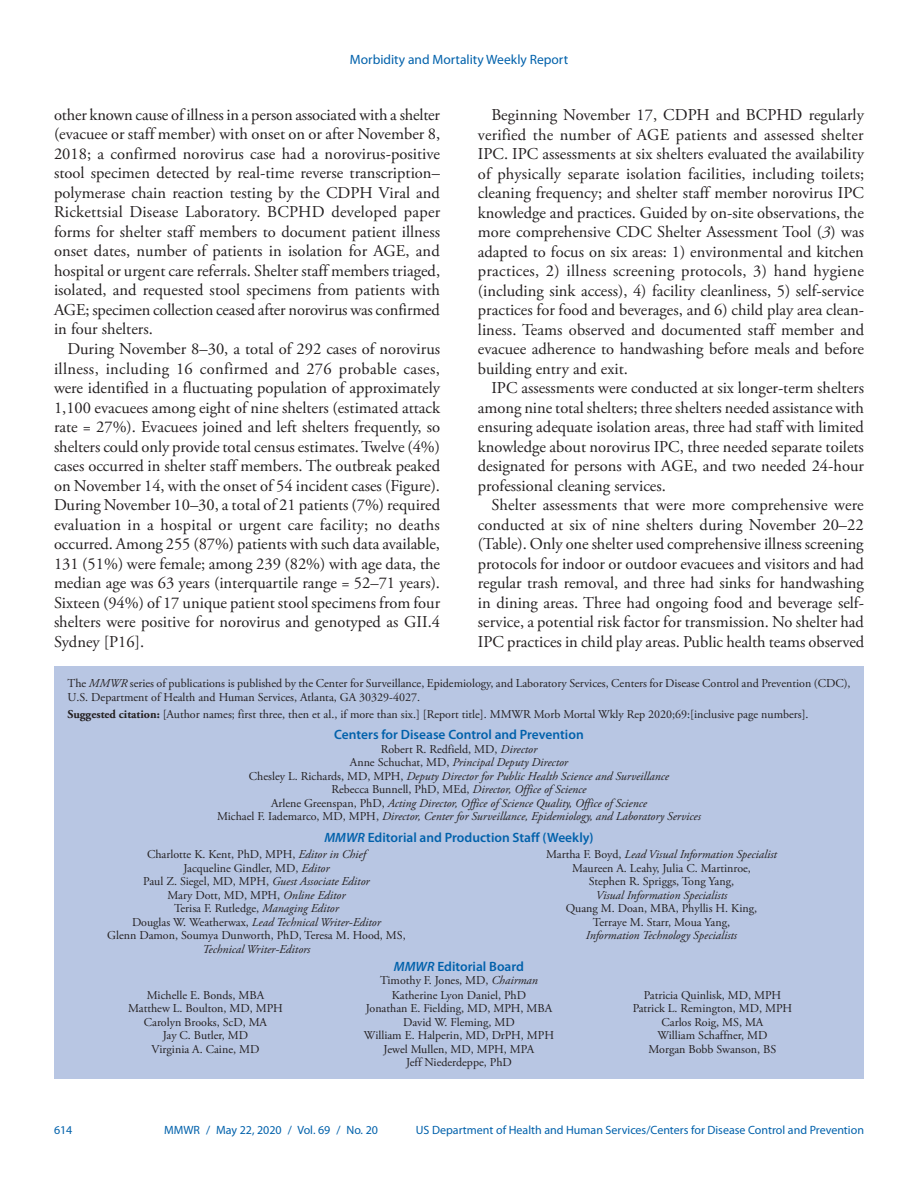
<style>
.page{position:relative;width:918px;height:1188px;background:#fff}
.page>*{position:absolute;margin:0;border:0;box-sizing:border-box;transform-origin:0 0}
.Paragraph{font:16.5px/19.5px "Adobe Garamond Pro";color:#231f20;text-align:justify}
.t1{font:600 13.5px "Myriad Pro";color:#0161ab}
.t2{font:13.5px "Myriad Pro";color:#0161ab}
.t3{font:12px/13.5px "Adobe Garamond Pro";color:#231f20;text-align:center}
.t4{font:italic 12px/13.5px "Adobe Garamond Pro";color:#231f20;text-align:center}
.t5{font:12px "Myriad Pro";color:#0161ab}
.s1{font-style:italic}
.s2{font-weight:700}
.s3{font-style:normal}
</style>
<div class="page">
<div style="left:54px;top:666px;width:810px;height:413px;background:#b8c6e3"></div>
<p class="t2" style="left:350px;top:51px;width:220px">Morbidity and Mortality Weekly Report</p>
<p class="Paragraph" style="left:54px;top:106px;width:388px">other known cause of illness in a person associated with a shelter (evacuee or staff member) with onset on or after November 8, 2018; a confirmed norovirus case had a norovirus-positive stool specimen detected by real-time reverse transcription– polymerase chain reaction testing by the CDPH Viral and Rickettsial Disease Laboratory. BCPHD developed paper forms for shelter staff members to document patient illness onset dates, number of patients in isolation for AGE, and hospital or urgent care referrals. Shelter staff members triaged, isolated, and requested stool specimens from patients with AGE; specimen collection ceased after norovirus was confirmed in four shelters.</p>
<p class="Paragraph" style="left:54px;top:340px;width:388px;text-indent:13px">During November 8–30, a total of 292 cases of norovirus illness, including 16 confirmed and 276 probable cases, were identified in a fluctuating population of approximately 1,100 evacuees among eight of nine shelters (estimated attack rate = 27%). Evacuees joined and left shelters frequently, so shelters could only provide total census estimates. Twelve (4%) cases occurred in shelter staff members. The outbreak peaked on November 14, with the onset of 54 incident cases (Figure).<br>During November 10–30, a total of 21 patients (7%) required evaluation in a hospital or urgent care facility; no deaths occurred. Among 255 (87%) patients with such data available, 131 (51%) were female; among 239 (82%) with age data, the median age was 63 years (interquartile range = 52–71 years).<br>Sixteen (94%) of 17 unique patient stool specimens from four shelters were positive for norovirus and genotyped as GII.4<br>Sydney [P16].</p>
<p class="Paragraph" style="left:478px;top:106px;width:388px;text-indent:13px">Beginning November 17, CDPH and BCPHD regularly verified the number of AGE patients and assessed shelter IPC. IPC assessments at six shelters evaluated the availability of physically separate isolation facilities, including toilets; cleaning frequency; and shelter staff member norovirus IPC knowledge and practices. Guided by on-site observations, the more comprehensive CDC Shelter Assessment Tool (<span class="s1">3</span>) was adapted to focus on six areas: 1) environmental and kitchen practices, 2) illness screening protocols, 3) hand hygiene (including sink access), 4) facility cleanliness, 5) self-service practices for food and beverages, and 6) child play area clean&shy;liness. Teams observed and documented staff member and evacuee adherence to handwashing before meals and before building entry and exit.</p>
<p class="Paragraph" style="left:478px;top:379px;width:388px;text-indent:13px">IPC assessments were conducted at six longer-term shelters among nine total shelters; three shelters needed assistance with ensuring adequate isolation areas, three had staff with limited knowledge about norovirus IPC, three needed separate toilets designated for persons with AGE, and two needed 24-hour professional cleaning services.</p>
<p class="Paragraph" style="left:478px;top:496px;width:388px;text-indent:13px">Shelter assessments that were more comprehensive were conducted at six of nine shelters during November 20–22 (Table). Only one shelter used comprehensive illness screening protocols for indoor or outdoor evacuees and visitors and had regular trash removal, and three had sinks for handwashing in dining areas. Three had ongoing food and beverage self&shy;service, a potential risk factor for transmission. No shelter had IPC practices in child play areas. Public health teams observed</p>
<p class="t3" style="left:68px;top:677px;width:785px;text-align:left">The <span class="s1">MMWR</span> series of publications is published by the Center for Surveillance, Epidemiology, and Laboratory Services, Centers for Disease Control and Prevention (CDC),<br>U.S. Department of Health and Human Services, Atlanta, GA 30329-4027.</p>
<p class="t3" style="left:68px;top:708px;width:743px"><span class="s2">Suggested citation:</span> [Author names; first three, then et al., if more than six.] [Report title]. MMWR Morb Mortal Wkly Rep 2020;69:[inclusive page numbers].</p>
<p class="t1" style="left:334px;top:726px;width:251px">Centers for Disease Control and Prevention</p>
<p class="t4" style="left:217px;top:743px;width:485px"><span class="s3">Robert R. Redfield, MD,</span> Director<br><span class="s3">Anne Schuchat, MD,</span> Principal Deputy Director<br><span class="s3">Chesley L. Richards, MD, MPH,</span> Deputy Director for Public Health Science and Surveillance<br><span class="s3">Rebecca Bunnell, PhD, MEd,</span> Director, Office of Science<br><span class="s3">Arlene Greenspan, PhD,</span> Acting Director, Office of Science Quality, Office of Science<br><span class="s3">Michael F. Iademarco, MD, MPH,</span> Director, Center for Surveillance, Epidemiology, and Laboratory Services</p>
<p class="t1" style="left:324px;top:829px;width:271px"><span class="s1">MMWR</span> Editorial and Production Staff (Weekly)</p>
<p class="t3" style="left:107px;top:848px;width:300px">Charlotte K. Kent, PhD, MPH, <span class="s1">Editor in Chief<br></span>Jacqueline Gindler, MD, <span class="s1">Editor<br></span>Paul Z. Siegel, MD, MPH, <span class="s1">Guest Associate Editor<br></span>Mary Dott, MD, MPH, <span class="s1">Online Editor<br></span>Terisa F. Rutledge, <span class="s1">Managing Editor<br></span>Douglas W. Weatherwax, <span class="s1">Lead Technical Writer-Editor<br></span>Glenn Damon, Soumya Dunworth, PhD, Teresa M. Hood, MS,</p>
<p class="t4" style="left:203px;top:942px;width:109px">Technical Writer-Editors</p>
<p class="t3" style="left:546px;top:848px;width:232px">Martha F. Boyd, <span class="s1">Lead Visual Information Specialist<br></span>Maureen A. Leahy, Julia C. Martinroe,<br>Stephen R. Spriggs, Tong Yang,</p>
<p class="t4" style="left:596px;top:888px;width:133px">Visual Information Specialists</p>
<p class="t3" style="left:566px;top:902px;width:193px">Quang M. Doan, MBA, Phyllis H. King,<br>Terraye M. Starr, Moua Yang,</p>
<p class="t4" style="left:586px;top:929px;width:153px">Information Technology Specialists</p>
<p class="t1" style="left:394px;top:958px;width:132px"><span class="s1">MMWR</span> Editorial Board</p>
<p class="t3" style="left:380px;top:974px;width:159px">Timothy F. Jones, MD, <span class="s1">Chairman</span></p>
<p class="t3" style="left:128px;top:989px;width:156px">Michelle E. Bonds, MBA<br>Matthew L. Boulton, MD, MPH<br>Carolyn Brooks, ScD, MA<br>Jay C. Butler, MD<br>Virginia A. Caine, MD</p>
<p class="t3" style="left:364px;top:989px;width:192px">Katherine Lyon Daniel, PhD<br>Jonathan E. Fielding, MD, MPH, MBA<br>David W. Fleming, MD<br>William E. Halperin, MD, DrPH, MPH<br>Jewel Mullen, MD, MPH, MPA<br>Jeff Niederdeppe, PhD</p>
<p class="t3" style="left:633px;top:989px;width:161px">Patricia Quinlisk, MD, MPH<br>Patrick L. Remington, MD, MPH<br>Carlos Roig, MS, MA<br>William Schaffner, MD<br>Morgan Bobb Swanson, BS</p>
<p class="t5" style="left:54px;top:1123px;width:20px">614</p>
<p class="t5" style="left:164px;top:1123px;width:215px">MMWR / May 22, 2020 / Vol. 69 / No. 20</p>
<p class="t5" style="left:416px;top:1123px;width:450px">US Department of Health and Human Services/Centers for Disease Control and Prevention</p>
</div>
